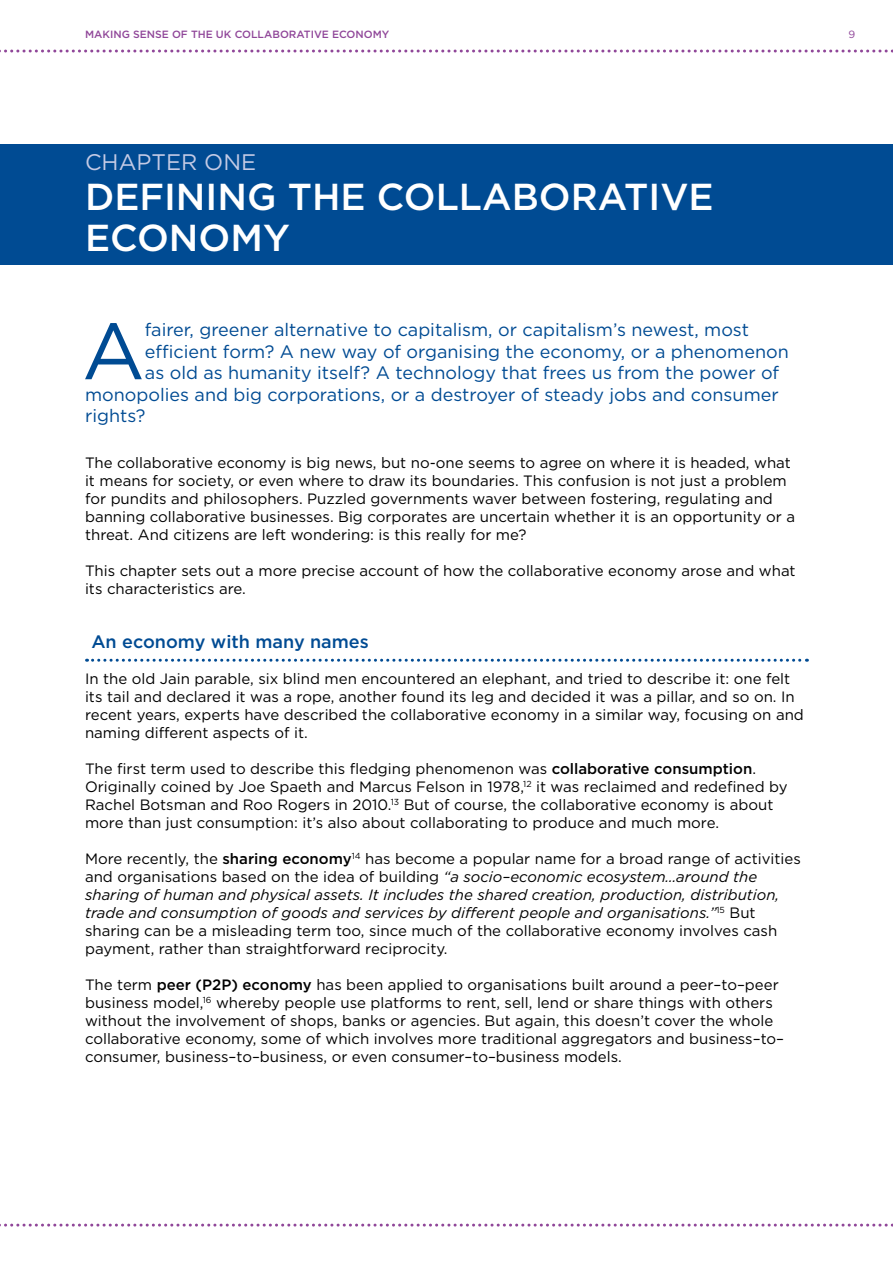
<style>
.page{position:relative;width:893px;height:1263px;background:#fff}
.page>*{position:absolute;margin:0;border:0;box-sizing:border-box;transform-origin:0 0}
.t1{font:79.65px "Gotham HTF";color:#004b93}
.t2{font:500 37.5px/40.5px "Gotham HTF";color:#fff}
.t3{font:22.5px "Gotham HTF";color:#c4cae5}
.t4{font:18px "Gotham HTF";color:#004b93}
.t5{font:500 18px "Gotham HTF";color:#004b93}
.t6{font:15px/18px "Gotham HTF";color:#000}
.t7{font:500 10.5px "Gotham HTF";color:#904799}
.t8{font:10.5px "Gotham HTF";color:#904799}
.s1{font-weight:500}
.s2{font-style:italic}
</style>
<div class="page">
<svg style="left:0;top:1223px;width:893px;height:3px"></svg>
<svg style="left:0;top:50px;width:893px;height:3px"></svg>
<div style="left:0;top:145px;width:893px;height:120px;background:#004b93"></div>
<svg style="left:87px;top:659px;width:720px;height:3px"></svg>
<p class="t7" style="left:85px;top:29px;width:306px">MAKING SENSE OF THE UK COLLABORATIVE ECONOMY</p>
<p class="t8" style="left:848px;top:29px;width:8px">9</p>
<h3 class="t3" style="left:85px;top:149px;width:173px">CHAPTER ONE</h3>
<h2 class="t2" style="left:85px;top:176px;width:630px">DEFINING THE COLLABORATIVE<br>ECONOMY</h2>
<h1 class="t1" style="left:82px;top:307px;width:64px">A</h1>
<p class="t4" style="left:145px;top:320px;width:606px">fairer, greener alternative to capitalism, or capitalism’s newest, most</p>
<p class="t4" style="left:145px;top:341px;width:645px">efficient form? A new way of organising the economy, or a phenomenon</p>
<p class="t4" style="left:145px;top:363px;width:636px">as old as humanity itself? A technology that frees us from the power of</p>
<p class="t4" style="left:85px;top:384px;width:695px">monopolies and big corporations, or a destroyer of steady jobs and consumer</p>
<p class="t4" style="left:85px;top:406px;width:62px">rights?</p>
<p class="t6" style="left:85px;top:453px;width:711px">The collaborative economy is big news, but no-one seems to agree on where it is headed, what it means for society, or even where to draw its boundaries. This confusion is not just a problem for pundits and philosophers. Puzzled governments waver between fostering, regulating and banning collaborative businesses. Big corporates are uncertain whether it is an opportunity or a threat. And citizens are left wondering: is this really for me?</p>
<p class="t6" style="left:85px;top:561px;width:712px">This chapter sets out a more precise account of how the collaborative economy arose and what its characteristics are.</p>
<p class="t5" style="left:91px;top:631px;width:279px">An economy with many names</p>
<p class="t6" style="left:85px;top:669px;width:720px">In the old Jain parable, six blind men encountered an elephant, and tried to describe it: one felt its tail and declared it was a rope, another found its leg and decided it was a pillar, and so on. In recent years, experts have described the collaborative economy in a similar way, focusing on and naming different aspects of it.</p>
<p class="t6" style="left:85px;top:759px;width:704px">The first term used to describe this fledging phenomenon was <span class="s1">collaborative consumption</span>.<br>Originally coined by Joe Spaeth and Marcus Felson in 1978,<sup>12</sup> it was reclaimed and redefined by Rachel Botsman and Roo Rogers in 2010.<sup>13</sup> But of course, the collaborative economy is about more than just consumption: it’s also about collaborating to produce and much more.</p>
<p class="t6" style="left:85px;top:849px;width:717px">More recently, the <span class="s1">sharing economy</span><sup>14</sup> has become a popular name for a broad range of activities and organisations based on the idea of building <span class="s2">“a socio–economic ecosystem…around the sharing of human and physical assets. It includes the shared creation, production, distribution, trade and consumption of goods and services by different people and organisations.”</span><sup>15</sup> But sharing can be a misleading term too, since much of the collaborative economy involves cash payment, rather than straightforward reciprocity.</p>
<p class="t6" style="left:85px;top:975px;width:701px">The term <span class="s1">peer (P2P) economy</span> has been applied to organisations built around a peer–to–peer business model,<sup>16</sup> whereby people use platforms to rent, sell, lend or share things with others without the involvement of shops, banks or agencies. But again, this doesn’t cover the whole collaborative economy, some of which involves more traditional aggregators and business–to– consumer, business–to–business, or even consumer–to–business models.</p>
</div>
